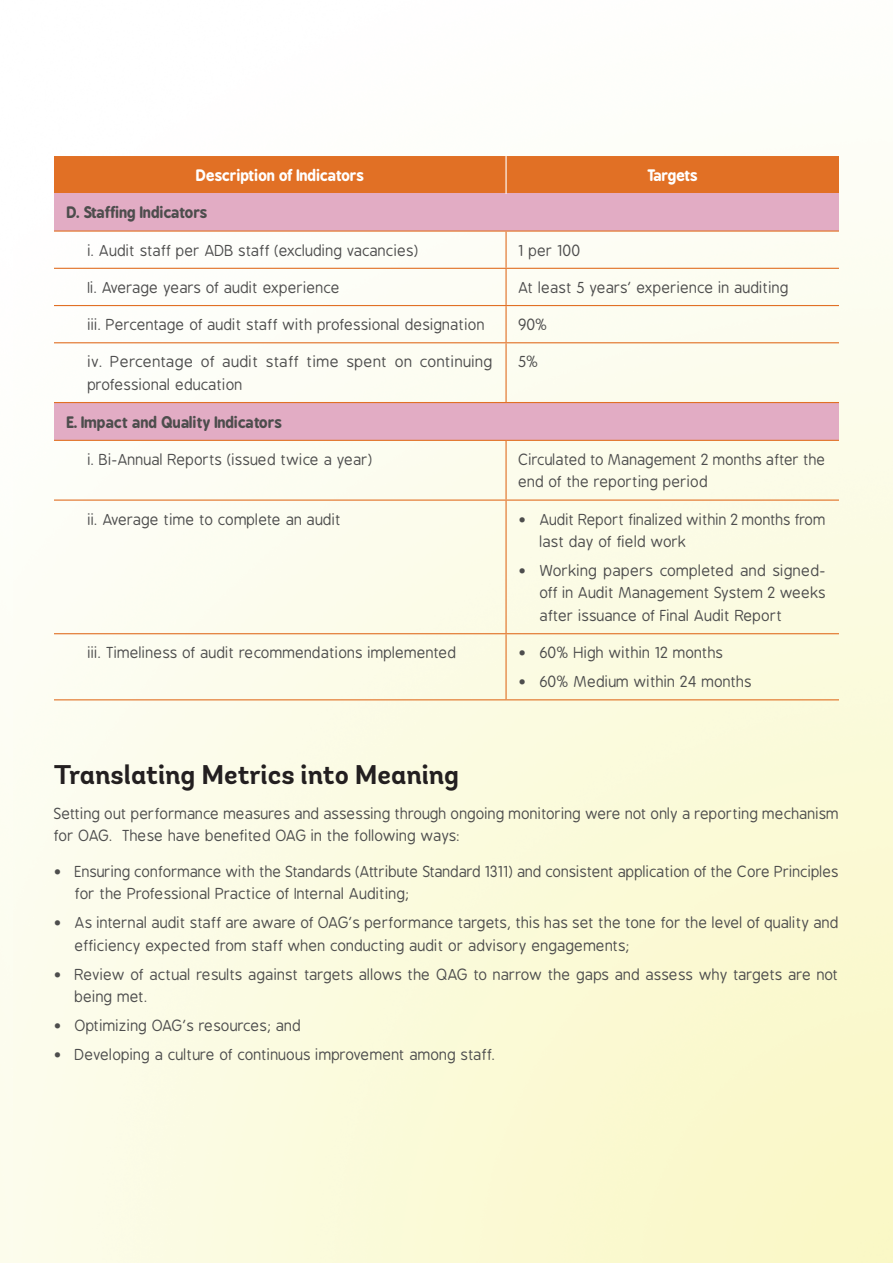
<style>
.page{position:relative;width:893px;height:1263px;background:#fff}
.page>*{position:absolute;margin:0;border:0;box-sizing:border-box;transform-origin:0 0}
.header_1{font:700 27px "Andes";color:#231f20}
.Body_text{font:15px/22.5px "B Preplay";color:#4d4d4d}
.Body_text-2{font:700 15px "B Preplay";color:#4d4d4d}
.Table_header_row{font:700 15px "B Preplay";color:#fff}
.Table_header_row-2{font:700 15px "B Preplay";letter-spacing:-.035em;color:#fff}
</style>
<div class="page">
<div style="left:0;top:384px;width:13px;height:879px;background:#fdfdf2"></div>
<div style="left:54px;top:156px;width:785px;height:38px;background:#e17025"></div>
<div style="left:54px;top:194px;width:785px;height:37px;background:#e2acc4"></div>
<div style="left:54px;top:402px;width:785px;height:38px;background:#e2acc4"></div>
<hr style="left:505px;top:156px;width:2px;height:38px;background:#fff">
<hr style="left:54px;top:230px;width:452px;height:2px;background:#e17025">
<hr style="left:506px;top:230px;width:333px;height:2px;background:#e17025">
<hr style="left:505px;top:232px;width:2px;height:36px;background:#e17025">
<hr style="left:54px;top:268px;width:452px;height:1px;background:#e17025">
<hr style="left:506px;top:268px;width:333px;height:1px;background:#e17025">
<hr style="left:505px;top:269px;width:2px;height:36px;background:#e17025">
<hr style="left:54px;top:305px;width:452px;height:1px;background:#e17025">
<hr style="left:506px;top:305px;width:333px;height:1px;background:#e17025">
<hr style="left:505px;top:306px;width:2px;height:36px;background:#e17025">
<hr style="left:54px;top:342px;width:452px;height:1px;background:#e17025">
<hr style="left:506px;top:342px;width:333px;height:1px;background:#e17025">
<hr style="left:505px;top:343px;width:2px;height:59px;background:#e17025">
<hr style="left:54px;top:402px;width:452px;height:1px;background:#e17025">
<hr style="left:506px;top:402px;width:333px;height:1px;background:#e17025">
<hr style="left:54px;top:440px;width:452px;height:1px;background:#e17025">
<hr style="left:506px;top:440px;width:333px;height:1px;background:#e17025">
<hr style="left:505px;top:441px;width:2px;height:58px;background:#e17025">
<hr style="left:54px;top:499px;width:452px;height:2px;background:#e17025">
<hr style="left:506px;top:499px;width:333px;height:2px;background:#e17025">
<hr style="left:505px;top:501px;width:2px;height:132px;background:#e17025">
<hr style="left:54px;top:633px;width:452px;height:1px;background:#e17025">
<hr style="left:506px;top:633px;width:333px;height:1px;background:#e17025">
<hr style="left:505px;top:634px;width:2px;height:65px;background:#e17025">
<hr style="left:54px;top:699px;width:452px;height:1px;background:#e17025">
<hr style="left:506px;top:699px;width:333px;height:1px;background:#e17025">
<p class="Table_header_row" style="left:196px;top:166px;width:169px">Description of Indicators</p>
<p class="Table_header_row-2" style="left:647px;top:166px;width:52px">Targets</p>
<p class="Body_text-2" style="left:67px;top:204px;width:142px">D. Staffing Indicators</p>
<p class="Body_text" style="left:88px;top:239px;width:332px">i. Audit staff per ADB staff (excluding vacancies)</p>
<p class="Body_text" style="left:519px;top:239px;width:64px">1 per 100</p>
<p class="Body_text" style="left:88px;top:277px;width:254px">Ii. Average years of audit experience</p>
<p class="Body_text" style="left:519px;top:277px;width:272px">At least 5 years’ experience in auditing</p>
<p class="Body_text" style="left:88px;top:314px;width:399px">iii. Percentage of audit staff with professional designation</p>
<p class="Body_text" style="left:519px;top:314px;width:31px">90%</p>
<p class="Body_text" style="left:88px;top:351px;width:407px">iv. Percentage of audit staff time spent on continuing professional education</p>
<p class="Body_text" style="left:519px;top:351px;width:22px">5%</p>
<p class="Body_text-2" style="left:67px;top:413px;width:217px">E. Impact and Quality Indicators</p>
<p class="Body_text" style="left:88px;top:449px;width:286px">i. Bi-Annual Reports (issued twice a year)</p>
<p class="Body_text" style="left:519px;top:449px;width:309px">Circulated to Management 2 months after the end of the reporting period</p>
<p class="Body_text" style="left:88px;top:508px;width:255px">ii. Average time to complete an audit</p>
<p class="Body_text" style="left:540px;top:508px;width:288px;text-indent:-21px">• Audit Report finalized within 2 months from last day of field work</p>
<p class="Body_text" style="left:540px;top:560px;width:288px;text-align:justify;text-indent:-21px">• Working papers completed and signed&shy;off in Audit Management System 2 weeks after issuance of Final Audit Report</p>
<p class="Body_text" style="left:88px;top:642px;width:370px">iii. Timeliness of audit recommendations implemented</p>
<p class="Body_text" style="left:519px;top:642px;width:206px">• 60% High within 12 months</p>
<p class="Body_text" style="left:519px;top:671px;width:235px">• 60% Medium within 24 months</p>
<p class="header_1" style="left:54px;top:757px;width:407px">Translating Metrics into Meaning</p>
<p class="Body_text" style="left:54px;top:803px;width:787px">Setting out performance measures and assessing through ongoing monitoring were not only a reporting mechanism for OAG. These have benefited OAG in the following ways:</p>
<p class="Body_text" style="left:75px;top:860px;width:766px;text-indent:-21px">• Ensuring conformance with the Standards (Attribute Standard 1311) and consistent application of the Core Principles for the Professional Practice of Internal Auditing;</p>
<p class="Body_text" style="left:75px;top:912px;width:765px;text-indent:-21px">• As internal audit staff are aware of OAG’s performance targets, this has set the tone for the level of quality and efficiency expected from staff when conducting audit or advisory engagements;</p>
<p class="Body_text" style="left:75px;top:963px;width:765px;text-indent:-21px">• Review of actual results against targets allows the QAG to narrow the gaps and assess why targets are not being met.</p>
<p class="Body_text" style="left:54px;top:1015px;width:249px">• Optimizing OAG’s resources; and</p>
<p class="Body_text" style="left:54px;top:1043px;width:444px">• Developing a culture of continuous improvement among staff.</p>
</div>
